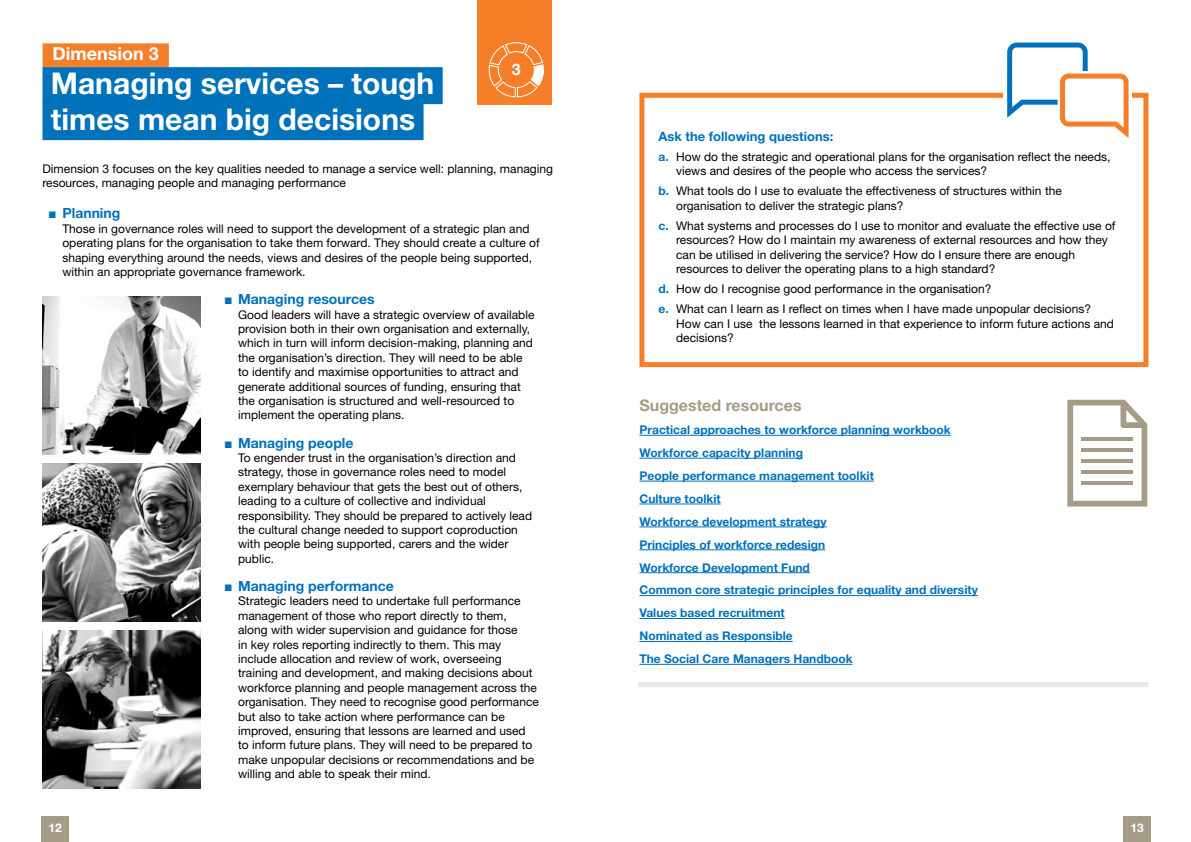
<style>
.page{position:relative;width:1191px;height:842px;background:#fff}
.page>*{position:absolute;margin:0;border:0;box-sizing:border-box;transform-origin:0 0}
.t1{font:700 30px/36px "Helvetica Neue LT Std";color:#fff}
.t2{font:700 18px "Helvetica Neue LT Std";color:#fff}
.t3{font:700 16px "Helvetica Neue LT Std";color:#a49c87}
.t4{font:700 16px "Helvetica Neue LT Std";color:#fff}
.t5{font:700 14px "Helvetica Neue LT Std";color:#0071bb}
.t6{font:700 13px "Helvetica Neue LT Std";color:#0071bb}
.t7{font:12px/14.4px "Helvetica Neue LT Std";color:#000}
.t8{font:700 12px/22.9px "Helvetica Neue LT Std";color:#0071bb}
.t9{font:700 12px "Helvetica Neue LT Std";color:#fff}
.s1{font-family:"Arial";font-weight:400}
.s2{font-weight:700;color:#0071bb}
</style>
<div class="page">
<div style="left:42px;top:815px;width:27px;height:27px;background:#a49c87"></div>
<div style="left:1123px;top:815px;width:27px;height:27px;background:#a49c87"></div>
<div style="left:43px;top:43px;width:126px;height:24px;background:#f57e29"></div>
<div style="left:43px;top:67px;width:400px;height:37px;background:#0071bb"></div>
<div style="left:43px;top:103px;width:380px;height:37px;background:#0071bb"></div>
<div style="left:639px;top:93px;width:509px;height:274px;border:5px solid #f57e29"></div>
<svg style="left:1003px;top:86px;width:128px;height:14px"></svg>
<svg style="left:1007px;top:43px;width:121px;height:95px"></svg>
<hr style="left:639px;top:435px;width:311px;height:1px;background:#0071bb">
<hr style="left:639px;top:458px;width:164px;height:1px;background:#0071bb">
<hr style="left:639px;top:481px;width:235px;height:1px;background:#0071bb">
<hr style="left:639px;top:504px;width:82px;height:1px;background:#0071bb">
<hr style="left:639px;top:527px;width:187px;height:1px;background:#0071bb">
<hr style="left:639px;top:549px;width:186px;height:1px;background:#0071bb">
<hr style="left:639px;top:572px;width:171px;height:1px;background:#0071bb">
<hr style="left:639px;top:595px;width:339px;height:1px;background:#0071bb">
<hr style="left:639px;top:618px;width:146px;height:1px;background:#0071bb">
<hr style="left:639px;top:641px;width:153px;height:1px;background:#0071bb">
<hr style="left:639px;top:664px;width:213px;height:1px;background:#0071bb">
<div style="left:638px;top:682px;width:510px;height:5px;background:#ece9e4"></div>
<img style="left:43px;top:630px;width:157px;height:158px">
<img style="left:43px;top:463px;width:157px;height:158px">
<img style="left:43px;top:296px;width:157px;height:158px">
<svg style="left:1067px;top:399px;width:80px;height:107px"></svg>
<hr style="left:1081px;top:437px;width:51px;height:3px;background:#a49c87">
<hr style="left:1081px;top:459px;width:51px;height:4px;background:#a49c87">
<hr style="left:1081px;top:448px;width:51px;height:4px;background:#a49c87">
<hr style="left:1081px;top:470px;width:51px;height:4px;background:#a49c87">
<hr style="left:1081px;top:482px;width:51px;height:3px;background:#a49c87">
<div style="left:477px;top:0;width:75px;height:104px;background:#f57e29"></div>
<svg style="left:488px;top:42px;width:56px;height:56px"></svg>
<h2 class="t2" style="left:53px;top:43px;width:108px">Dimension 3</h2>
<h1 class="t1" style="left:51px;top:64px;width:385px">Managing services – tough times mean big decisions</h1>
<p class="t7" style="left:43px;top:161px;width:512px">Dimension 3 focuses on the key qualities needed to manage a service well: planning, managing resources, managing people and managing performance</p>
<p class="t5" style="left:48px;top:205px;width:74px"><span class="s1">■</span> Planning</p>
<p class="t7" style="left:62px;top:221px;width:479px">Those in governance roles will need to support the development of a strategic plan and operating plans for the organisation to take them forward. They should create a culture of shaping everything around the needs, views and desires of the people being supported, within an appropriate governance framework.</p>
<p class="t5" style="left:224px;top:291px;width:152px"><span class="s1">■</span> Managing resources</p>
<p class="t7" style="left:238px;top:307px;width:298px">Good leaders will have a strategic overview of available provision both in their own organisation and externally, which in turn will inform decision-making, planning and the organisation’s direction. They will need to be able to identify and maximise opportunities to attract and generate additional sources of funding, ensuring that the organisation is structured and well-resourced to implement the operating plans.</p>
<p class="t5" style="left:224px;top:434px;width:131px"><span class="s1">■</span> Managing people</p>
<p class="t7" style="left:238px;top:450px;width:295px">To engender trust in the organisation’s direction and strategy, those in governance roles need to model exemplary behaviour that gets the best out of others, leading to a culture of collective and individual responsibility. They should be prepared to actively lead the cultural change needed to support coproduction with people being supported, carers and the wider public.</p>
<p class="t5" style="left:224px;top:577px;width:171px"><span class="s1">■</span> Managing performance</p>
<p class="t7" style="left:238px;top:594px;width:302px">Strategic leaders need to undertake full performance management of those who report directly to them, along with wider supervision and guidance for those<br>in key roles reporting indirectly to them. This may include allocation and review of work, overseeing training and development, and making decisions about workforce planning and people management across the organisation. They need to recognise good performance but also to take action where performance can be improved, ensuring that lessons are learned and used to inform future plans. They will need to be prepared to make unpopular decisions or recommendations and be willing and able to speak their mind.</p>
<h3 class="t4" style="left:512px;top:59px;width:10px">3</h3>
<p class="t6" style="left:658px;top:128px;width:176px">Ask the following questions:</p>
<p class="t7" style="left:676px;top:149px;width:436px;text-indent:-18px"><span class="s2">a.</span> How do the strategic and operational plans for the organisation reflect the needs, views and desires of the people who access the services?</p>
<p class="t7" style="left:676px;top:184px;width:387px;text-indent:-18px"><span class="s2">b.</span> What tools do I use to evaluate the effectiveness of structures within the organisation to deliver the strategic plans?</p>
<p class="t7" style="left:676px;top:218px;width:441px;text-indent:-18px"><span class="s2">c.</span> What systems and processes do I use to monitor and evaluate the effective use of resources? How do I maintain my awareness of external resources and how they can be utilised in delivering the service? How do I ensure there are enough resources to deliver the operating plans to a high standard?</p>
<p class="t7" style="left:658px;top:279px;width:434px;line-height:20.1px"><span class="s2">d.</span> How do I recognise good performance in the organisation?<br><span class="s2">e.</span> What can I learn as I reflect on times when I have made unpopular decisions?</p>
<p class="t7" style="left:676px;top:316px;width:439px">How can I use the lessons learned in that experience to inform future actions and decisions?</p>
<h3 class="t3" style="left:639px;top:396px;width:164px">Suggested resources</h3>
<p class="t8" style="left:639px;top:418px;width:340px">Practical approaches to workforce planning workbook Workforce capacity planning<br>People performance management toolkit<br>Culture toolkit<br>Workforce development strategy<br>Principles of workforce redesign<br>Workforce Development Fund<br>Common core strategic principles for equality and diversity Values based recruitment<br>Nominated as Responsible<br>The Social Care Managers Handbook</p>
<p class="t9" style="left:49px;top:820px;width:15px">12</p>
<p class="t9" style="left:1130px;top:820px;width:15px">13</p>
</div>
